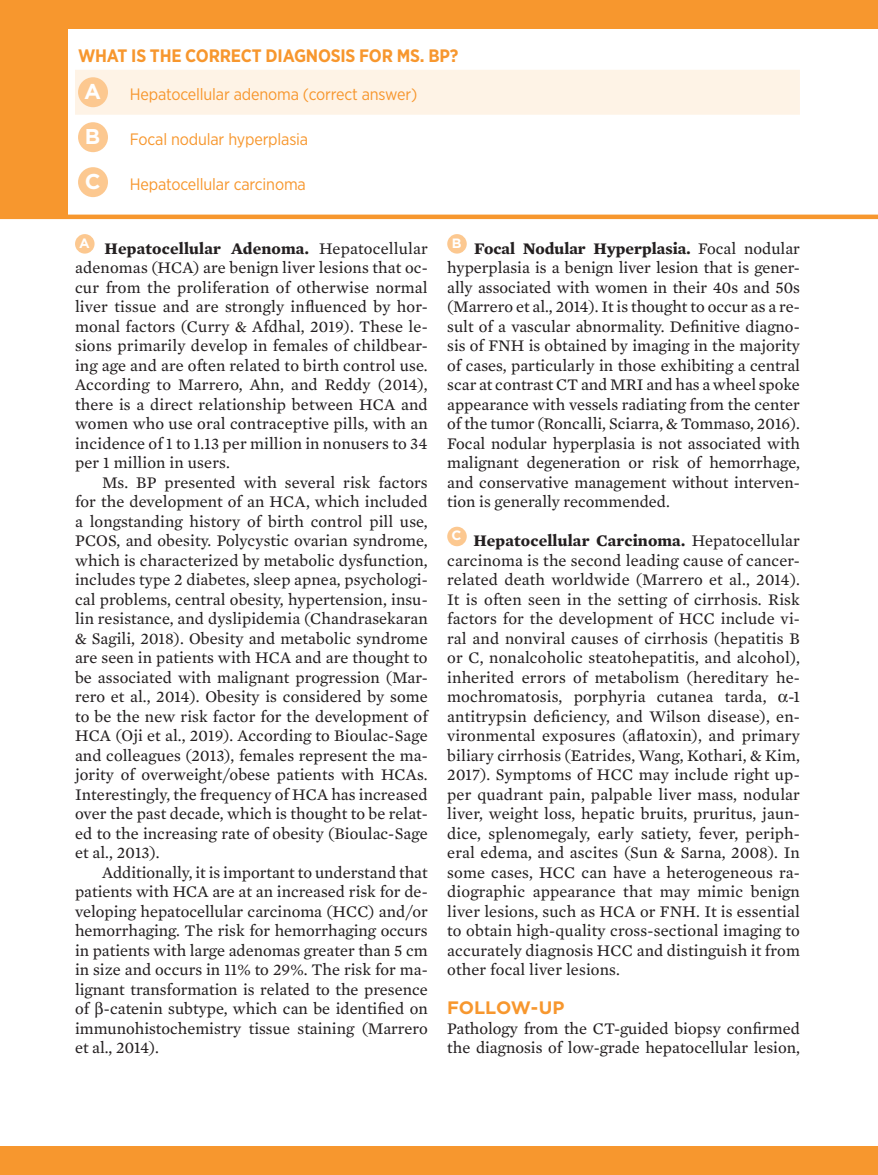
<style>
.page{position:relative;width:878px;height:1175px;background:#fff}
.page>*{position:absolute;margin:0;border:0;box-sizing:border-box;transform-origin:0 0}
.t1{font:700 21.45px "Gotham";color:#fff}
.t2{font:700 18px "Gotham Narrow";letter-spacing:-.01em;color:#f7972e}
.Subhead_1{font:700 18px "Gotham";letter-spacing:-.01em;color:#f7972e}
.Body_txt_no-indent{font:16.5px/19.5px "Mercury Text G2";letter-spacing:.01em;color:#231f20;text-align:justify}
.Body_txt{font:16.5px/19.5px "Mercury Text G2";color:#231f20;text-align:justify}
.t3{font:16.5px "Gotham Narrow";letter-spacing:-.01em;color:#f7972e}
.t4{font:700 13.5px "Gotham";color:#fff}
.s1{font-weight:700}
</style>
<div class="page">
<div style="left:0;top:0;width:878px;height:29px;background:#f7972e"></div>
<div style="left:0;top:1145px;width:878px;height:29px;background:#f7972e"></div>
<div style="left:75px;top:234px;width:19px;height:20px;background:#fcc890;border-radius:50%"></div>
<div style="left:447px;top:234px;width:19px;height:20px;background:#fcc890;border-radius:50%"></div>
<div style="left:447px;top:526px;width:19px;height:20px;background:#fcc890;border-radius:50%"></div>
<div style="left:0;top:214px;width:878px;height:5px;background:#f7972e"></div>
<div style="left:0;top:0;width:68px;height:218px;background:#f7972e"></div>
<div style="left:75px;top:70px;width:725px;height:45px;background:#fef3e6"></div>
<div style="left:78px;top:77px;width:30px;height:30px;background:#fcc890;border-radius:50%"></div>
<div style="left:78px;top:122px;width:30px;height:30px;background:#fcc890;border-radius:50%"></div>
<div style="left:78px;top:167px;width:30px;height:30px;background:#fcc890;border-radius:50%"></div>
<p class="t2" style="left:78px;top:44px;width:382px">WHAT IS THE CORRECT DIAGNOSIS FOR MS. BP?</p>
<p class="t1" style="left:84px;top:78px;width:18px">A</p>
<p class="t3" style="left:130px;top:84px;width:289px">Hepatocellular adenoma (correct answer)</p>
<p class="t1" style="left:85px;top:122px;width:17px">B</p>
<p class="t3" style="left:130px;top:129px;width:180px">Focal nodular hyperplasia</p>
<p class="t1" style="left:85px;top:167px;width:17px">C</p>
<p class="t3" style="left:130px;top:174px;width:177px">Hepatocellular carcinoma</p>
<p class="t4" style="left:79px;top:234px;width:12px">A</p>
<p class="Body_txt_no-indent" style="left:75px;top:237px;width:354px;text-indent:30px"><span class="s1">Hepatocellular Adenoma.</span> Hepatocellular adenomas (HCA) are benign liver lesions that oc&shy;cur from the proliferation of otherwise normal liver tissue and are strongly influenced by hor&shy;monal factors (Curry &amp; Afdhal, 2019). These le&shy;sions primarily develop in females of childbear&shy;ing age and are often related to birth control use.<br>According to Marrero, Ahn, and Reddy (2014), there is a direct relationship between HCA and women who use oral contraceptive pills, with an incidence of 1 to 1.13 per million in nonusers to 34 per 1 million in users.</p>
<p class="Body_txt" style="left:75px;top:471px;width:354px;text-indent:27px">Ms. BP presented with several risk factors for the development of an HCA, which included a longstanding history of birth control pill use, PCOS, and obesity. Polycystic ovarian syndrome, which is characterized by metabolic dysfunction, includes type 2 diabetes, sleep apnea, psychologi&shy;cal problems, central obesity, hypertension, insu&shy;lin resistance, and dyslipidemia (Chandrasekaran &amp; Sagili, 2018). Obesity and metabolic syndrome are seen in patients with HCA and are thought to be associated with malignant progression (Mar&shy;rero et al., 2014). Obesity is considered by some to be the new risk factor for the development of HCA (Oji et al., 2019). According to Bioulac-Sage and colleagues (2013), females represent the ma&shy;jority of overweight/obese patients with HCAs.<br>Interestingly, the frequency of HCA has increased over the past decade, which is thought to be relat&shy;ed to the increasing rate of obesity (Bioulac-Sage et al., 2013).</p>
<p class="Body_txt" style="left:75px;top:861px;width:354px;text-indent:27px">Additionally, it is important to understand that patients with HCA are at an increased risk for de&shy;veloping hepatocellular carcinoma (HCC) and/or hemorrhaging. The risk for hemorrhaging occurs in patients with large adenomas greater than 5 cm in size and occurs in 11% to 29%. The risk for ma&shy;lignant transformation is related to the presence of -catenin subtype, which can be identified on immunohistochemistry tissue staining (Marrero et al., 2014).</p>
<p class="t4" style="left:451px;top:234px;width:11px">B</p>
<p class="Body_txt_no-indent" style="left:447px;top:237px;width:354px;text-indent:27px"><span class="s1">Focal Nodular Hyperplasia.</span> Focal nodular hyperplasia is a benign liver lesion that is gener&shy;ally associated with women in their 40s and 50s (Marrero et al., 2014). It is thought to occur as a re&shy;sult of a vascular abnormality. Definitive diagno&shy;sis of FNH is obtained by imaging in the majority of cases, particularly in those exhibiting a central scar at contrast CT and MRI and has a wheel spoke appearance with vessels radiating from the center of the tumor (Roncalli, Sciarra, &amp; Tommaso, 2016).<br>Focal nodular hyperplasia is not associated with malignant degeneration or risk of hemorrhage, and conservative management without interven&shy;tion is generally recommended.</p>
<p class="t4" style="left:451px;top:526px;width:11px">C</p>
<p class="Body_txt_no-indent" style="left:447px;top:530px;width:354px;text-indent:26px"><span class="s1">Hepatocellular Carcinoma.</span> Hepatocellular carcinoma is the second leading cause of cancer&shy;related death worldwide (Marrero et al., 2014).<br>It is often seen in the setting of cirrhosis. Risk factors for the development of HCC include vi&shy;ral and nonviral causes of cirrhosis (hepatitis B or C, nonalcoholic steatohepatitis, and alcohol), inherited errors of metabolism (hereditary he&shy;mochromatosis, porphyria cutanea tarda,</p>
<p class="Body_txt_no-indent" style="left:447px;top:686px;width:354px;text-indent:341px">-1 antitrypsin deficiency, and Wilson disease), en&shy;vironmental exposures (aflatoxin), and primary biliary cirrhosis (Eatrides, Wang, Kothari, &amp; Kim, 2017). Symptoms of HCC may include right up&shy;per quadrant pain, palpable liver mass, nodular liver, weight loss, hepatic bruits, pruritus, jaun&shy;dice, splenomegaly, early satiety, fever, periph&shy;eral edema, and ascites (Sun &amp; Sarna, 2008). In some cases, HCC can have a heterogeneous ra&shy;diographic appearance that may mimic benign liver lesions, such as HCA or FNH. It is essential to obtain high-quality cross-sectional imaging to accurately diagnosis HCC and distinguish it from other focal liver lesions.</p>
<p class="Subhead_1" style="left:447px;top:996px;width:119px">FOLLOW-UP</p>
<p class="Body_txt_no-indent" style="left:447px;top:1017px;width:354px">Pathology from the CT-guided biopsy confirmed the diagnosis of low-grade hepatocellular lesion,</p>
</div>
